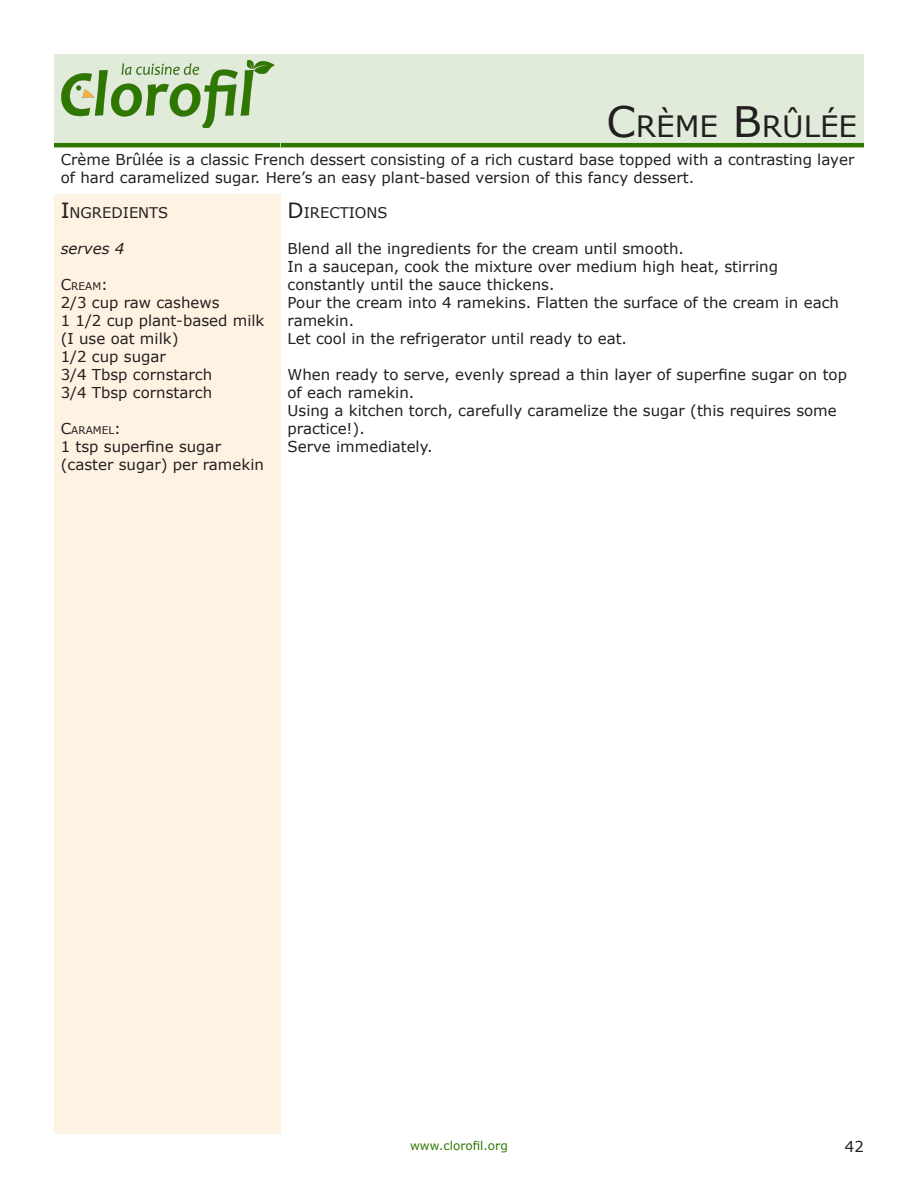
<style>
.page{position:relative;width:918px;height:1188px;background:#fff}
.page>*{position:absolute;margin:0;border:0;box-sizing:border-box;transform-origin:0 0}
.t1{font:29.4px "Verdana";color:#231f20}
.ingredients{font:15px/18px "Verdana";color:#231f20}
.ingredients-2{font:italic 15px "Verdana";color:#231f20}
.ingredients-3{font:14.7px "Verdana";color:#231f20}
.t2{font:12px "Verdana";color:#2f7800}
.ingredients-4{font:10.5px "Verdana";color:#231f20}
.s1{font-size:42px}
.s2{font-size:21px}
.s3{font-size:15px}
</style>
<div class="page">
<div style="left:54px;top:54px;width:227px;height:93px;background:#e0ebd9"></div>
<hr style="left:54px;top:143px;width:227px;height:4px;background:#2f7800">
<img style="left:61px;top:61px;width:213px;height:67px">
<div style="left:54px;top:195px;width:227px;height:939px;background:#fef3e2"></div>
<div style="left:281px;top:54px;width:583px;height:93px;background:#e0ebd9"></div>
<hr style="left:281px;top:143px;width:583px;height:4px;background:#2f7800">
<p class="t1" style="left:606px;top:106px;width:252px"><span class="s1">C</span>RÈME <span class="s1">B</span>RÛLÉE</p>
<p class="ingredients" style="left:61px;top:150px;width:795px">Crème Brûlée is a classic French dessert consisting of a rich custard base topped with a contrasting layer of hard caramelized sugar. Here’s an easy plant-based version of this fancy dessert.</p>
<p class="ingredients-3" style="left:61px;top:202px;width:109px"><span class="s2">I</span>NGREDIENTS</p>
<p class="ingredients-2" style="left:61px;top:239px;width:65px">serves 4</p>
<p class="ingredients-4" style="left:61px;top:279px;width:49px"><span class="s3">C</span>REAM<span class="s3">:</span></p>
<p class="ingredients" style="left:61px;top:293px;width:160px">2/3 cup raw cashews</p>
<p class="ingredients" style="left:61px;top:311px;width:205px">1 1/2 cup plant-based milk (I use oat milk)</p>
<p class="ingredients" style="left:61px;top:347px;width:107px">1/2 cup sugar</p>
<p class="ingredients" style="left:61px;top:365px;width:153px">3/4 Tbsp cornstarch</p>
<p class="ingredients" style="left:61px;top:383px;width:153px">3/4 Tbsp cornstarch</p>
<p class="ingredients-4" style="left:61px;top:423px;width:62px"><span class="s3">C</span>ARAMEL<span class="s3">:</span></p>
<p class="ingredients" style="left:61px;top:437px;width:205px">1 tsp superfine sugar (caster sugar) per ramekin</p>
<p class="ingredients-3" style="left:288px;top:202px;width:102px"><span class="s2">D</span>IRECTIONS</p>
<p class="ingredients" style="left:288px;top:239px;width:398px">Blend all the ingredients for the cream until smooth.</p>
<p class="ingredients" style="left:288px;top:257px;width:492px">In a saucepan, cook the mixture over medium high heat, stirring constantly until the sauce thickens.</p>
<p class="ingredients" style="left:288px;top:293px;width:553px">Pour the cream into 4 ramekins. Flatten the surface of the cream in each ramekin.</p>
<p class="ingredients" style="left:288px;top:329px;width:341px">Let cool in the refrigerator until ready to eat.</p>
<p class="ingredients" style="left:288px;top:365px;width:561px">When ready to serve, evenly spread a thin layer of superfine sugar on top of each ramekin.</p>
<p class="ingredients" style="left:288px;top:401px;width:551px">Using a kitchen torch, carefully caramelize the sugar (this requires some practice!).</p>
<p class="ingredients" style="left:288px;top:437px;width:147px">Serve immediately.</p>
<p class="t2" style="left:410px;top:1137px;width:99px">www.clorofil.org</p>
<p class="ingredients" style="left:845px;top:1137px;width:21px">42</p>
</div>
